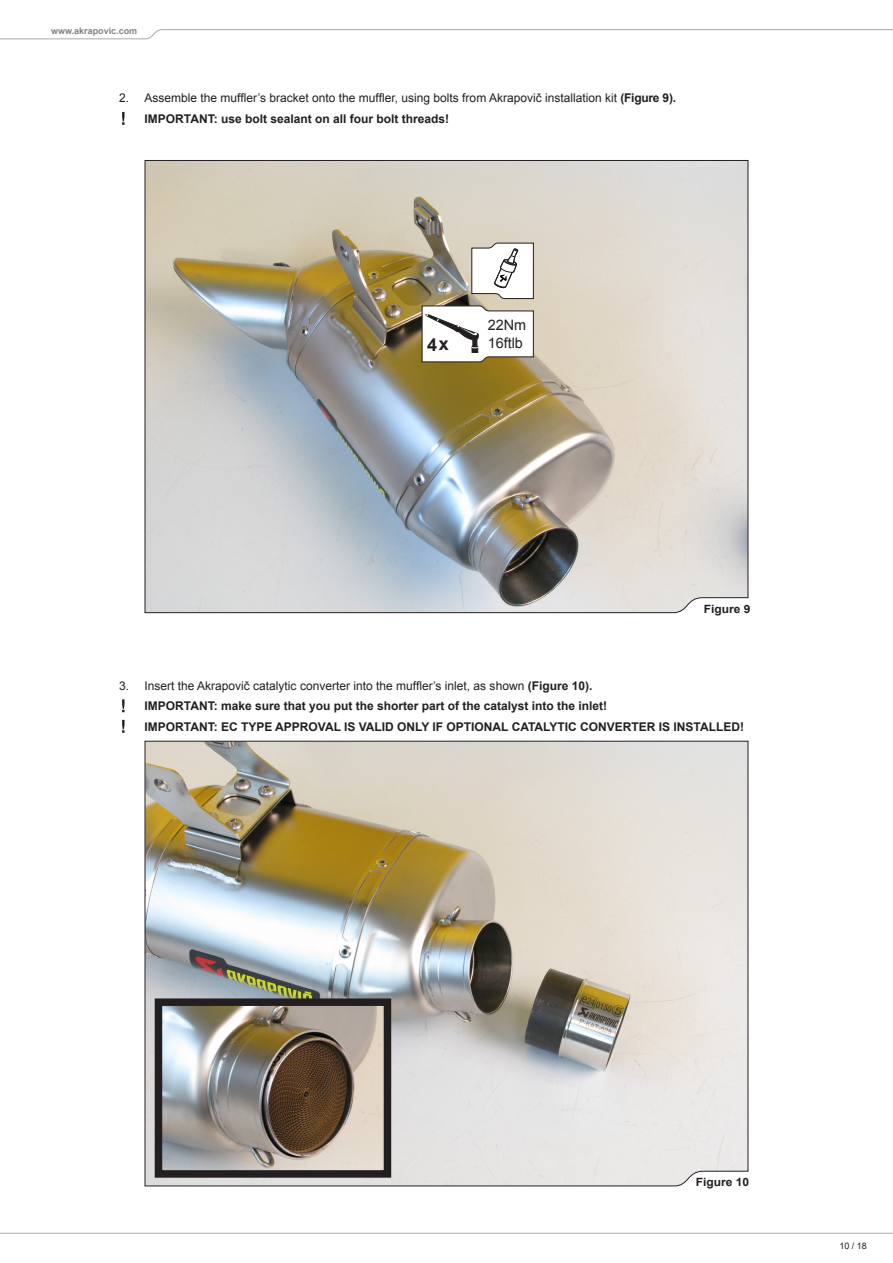
<style>
.page{position:relative;width:893px;height:1263px;background:#fff}
.page>*{position:absolute;margin:0;border:0;box-sizing:border-box;transform-origin:0 0}
.t1{font:700 18px "Arial";color:#231f20}
.t2{font:14.4px/17.2px "Arial";color:#231f20}
.body_txt_bold{font:700 12px "Arial";color:#231f20}
.body_txt_bold-2{font:12px "Arial";color:#231f20}
.body_txt_bold-3{font:700 11.4px "Arial";color:#231f20;scale:1.05 1}
.t3{font:700 9px "Arial";color:#808285}
.t4{font:9px "Arial";color:#231f20}
.s1{font-weight:700}
</style>
<div class="page">
<svg style="left:0;top:29px;width:893px;height:10px"></svg>
<svg style="left:0;top:1232px;width:893px;height:2px;background:#d2d3d5"></svg>
<svg style="left:122px;top:112px;width:3px;height:13px"></svg>
<svg style="left:122px;top:699px;width:3px;height:13px"></svg>
<svg style="left:122px;top:720px;width:3px;height:13px"></svg>
<img style="left:144px;top:160px;width:605px;height:453px">
<img style="left:144px;top:740px;width:605px;height:447px">
<img style="left:164px;top:1007px;width:218px;height:162px">
<div style="left:155px;top:998px;width:236px;height:180px;border:8px solid #231f20"></div>
<svg style="left:421px;top:305px;width:113px;height:57px"></svg>
<svg style="left:471px;top:242px;width:63px;height:57px"></svg>
<p class="t3" style="left:51px;top:25px;width:88px">www.akrapovic.com</p>
<p class="body_txt_bold-2" style="left:119px;top:90px;width:12px">2.</p>
<p class="body_txt_bold-2" style="left:145px;top:90px;width:533px">Assemble the muffler’s bracket onto the muffler, using bolts from Akrapovič installation kit <span class="s1">(Figure 9).</span></p>
<p class="body_txt_bold" style="left:145px;top:110px;width:306px">IMPORTANT: use bolt sealant on all four bolt threads!</p>
<p class="t1" style="left:427px;top:332px;width:23px">4 x</p>
<p class="t2" style="left:488px;top:317px;width:40px">22Nm<br>16ftlb</p>
<p class="body_txt_bold-3" style="left:704px;top:601px;width:46px">Figure 9</p>
<p class="body_txt_bold-2" style="left:119px;top:678px;width:12px">3.</p>
<p class="body_txt_bold-2" style="left:145px;top:678px;width:449px">Insert the Akrapovič catalytic converter into the muffler’s inlet, as shown <span class="s1">(Figure 10).</span></p>
<p class="body_txt_bold" style="left:145px;top:698px;width:464px">IMPORTANT: make sure that you put the shorter part of the catalyst into the inlet!</p>
<p class="body_txt_bold" style="left:145px;top:718px;width:601px">IMPORTANT: EC TYPE APPROVAL IS VALID ONLY IF OPTIONAL CATALYTIC CONVERTER IS INSTALLED!</p>
<p class="body_txt_bold-3" style="left:696px;top:1175px;width:52px">Figure 10</p>
<p class="t4" style="left:839px;top:1240px;width:29px">10 / 18</p>
</div>
